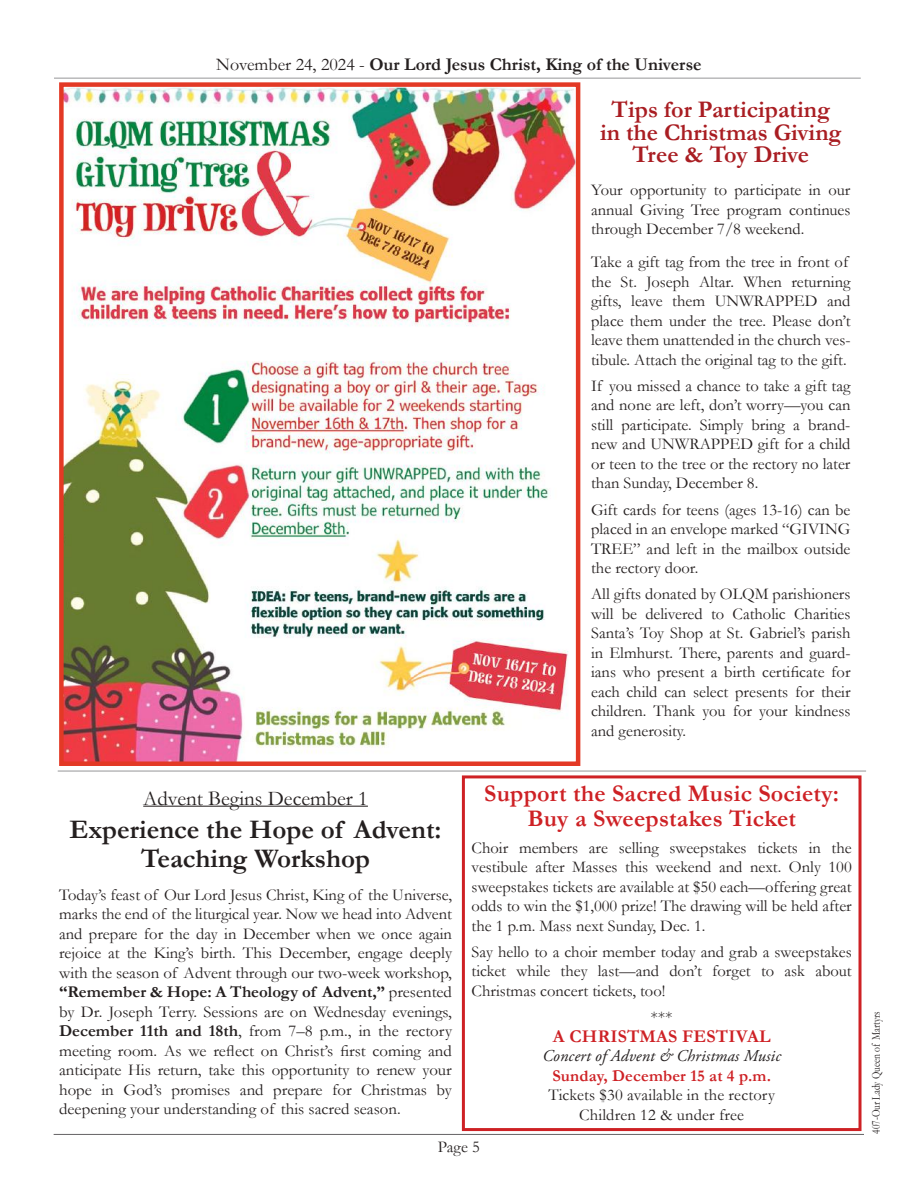
<style>
.page{position:relative;width:918px;height:1188px;background:#fff}
.page>*{position:absolute;margin:0;border:0;box-sizing:border-box;transform-origin:0 0}
.t1{font:700 27px/28.5px "Garamond";color:#241f1f;text-align:center}
.t2{font:700 24px/22.5px "Garamond";color:#a91d22;text-align:center}
.t3{font:700 24px/25.5px "Garamond";letter-spacing:.01em;color:#ce2125;text-align:center}
.t4{font:21px "Garamond";color:#241f1f}
.t5{font:700 18px "Garamond";color:#241f1f}
.t6{font:700 18px "Garamond";letter-spacing:.01em;color:#ce2125}
.t7{font:16.5px/19.5px "Garamond";color:#241f1f;text-align:justify}
.t8{font:italic 16.5px "Adobe Garamond Pro";letter-spacing:.01em;color:#241f1f}
.t9{font:700 16.5px "Garamond";letter-spacing:.01em;color:#ce2125}
.t10{font:12px "Garamond";color:#241f1f;scale:.8 1}
.s1{font-weight:400}
.s2{font-weight:700}
</style>
<div class="page">
<hr style="left:54px;top:78px;width:807px;height:1px;background:#969698">
<hr style="left:58px;top:771px;width:808px;height:1px;background:#969698">
<hr style="left:54px;top:1134px;width:810px;height:1px;background:#656365">
<div style="left:462px;top:775px;width:400px;height:356px;border:3px solid #ce2125"></div>
<hr style="left:143px;top:806px;width:225px;height:1px;background:#241f1f">
<img style="left:64px;top:87px;width:511px;height:674px">
<div style="left:59px;top:82px;width:521px;height:684px;border:4px solid #e33925"></div>
<p class="t5" style="left:216px;top:52px;width:487px"><span class="s1">November 24, 2024 -</span> Our Lord Jesus Christ, King of the Universe</p>
<p class="t4" style="left:143px;top:784px;width:226px">Advent Begins December 1</p>
<h1 class="t1" style="left:70px;top:816px;width:373px">Experience the Hope of Advent:<br>Teaching Workshop</h1>
<p class="t7" style="left:59px;top:884px;width:394px">Today’s feast of Our Lord Jesus Christ, King of the Universe, marks the end of the liturgical year. Now we head into Advent and prepare for the day in December when we once again rejoice at the King’s birth. This December, engage deeply with the season of Advent through our two-week workshop, <span class="s2">“Remember &amp; Hope: A Theology of Advent,”</span> presented by Dr. Joseph Terry. Sessions are on Wednesday evenings, <span class="s2">December 11th and 18th</span>, from 7–8 p.m., in the rectory meeting room. As we reflect on Christ’s first coming and anticipate His return, take this opportunity to renew your hope in God’s promises and prepare for Christmas by deepening your understanding of this sacred season.</p>
<h2 class="t2" style="left:600px;top:98px;width:243px">Tips for Participating in the Christmas Giving<br>Tree &amp; Toy Drive</h2>
<p class="t7" style="left:591px;top:180px;width:261px">Your opportunity to participate in our annual Giving Tree program continues through December 7/8 weekend.</p>
<p class="t7" style="left:591px;top:252px;width:261px;text-align:left">Take a gift tag from the tree in front of the St. Joseph Altar. When returning gifts, leave them UNWRAPPED and place them under the tree. Please don’t leave them unattended in the church ves&shy;tibule. Attach the original tag to the gift.</p>
<p class="t7" style="left:591px;top:375px;width:261px">If you missed a chance to take a gift tag and none are left, don’t worry—you can still participate. Simply bring a brand&shy;new and UNWRAPPED gift for a child or teen to the tree or the rectory no later than Sunday, December 8.</p>
<p class="t7" style="left:591px;top:499px;width:261px">Gift cards for teens (ages 13-16) can be placed in an envelope marked “GIVING TREE” and left in the mailbox outside the rectory door.</p>
<p class="t7" style="left:591px;top:584px;width:261px">All gifts donated by OLQM parishioners will be delivered to Catholic Charities Santa’s Toy Shop at St. Gabriel’s parish in Elmhurst. There, parents and guard&shy;ians who present a birth certificate for each child can select presents for their children. Thank you for your kindness and generosity.</p>
<h2 class="t3" style="left:484px;top:781px;width:356px">Support the Sacred Music Society:<br>Buy a Sweepstakes Ticket</h2>
<p class="t7" style="left:472px;top:837px;width:382px">Choir members are selling sweepstakes tickets in the vestibule after Masses this weekend and next. Only 100 sweepstakes tickets are available at $50 each—offering great odds to win the $1,000 prize! The drawing will be held after the 1 p.m. Mass next Sunday, Dec. 1.</p>
<p class="t7" style="left:472px;top:942px;width:382px">Say hello to a choir member today and grab a sweepstakes ticket while they last—and don’t forget to ask about Christmas concert tickets, too!</p>
<p class="t7" style="left:651px;top:1007px;width:23px">***</p>
<p class="t6" style="left:553px;top:1024px;width:219px">A CHRISTMAS FESTIVAL</p>
<p class="t8" style="left:542px;top:1046px;width:240px">Concert of Advent &amp; Christmas Music</p>
<p class="t9" style="left:552px;top:1064px;width:220px">Sunday, December 15 at 4 p.m.</p>
<p class="t7" style="left:548px;top:1085px;width:228px;text-align:center">Tickets $30 available in the rectory<br>Children 12 &amp; under free</p>
<p class="t7" style="left:438px;top:1136px;width:43px">Page 5</p>
<p class="t10" style="left:868px;top:1134px;width:155px;rotate:-90deg">407-Our Lady Queen of Martyrs</p>
</div>
